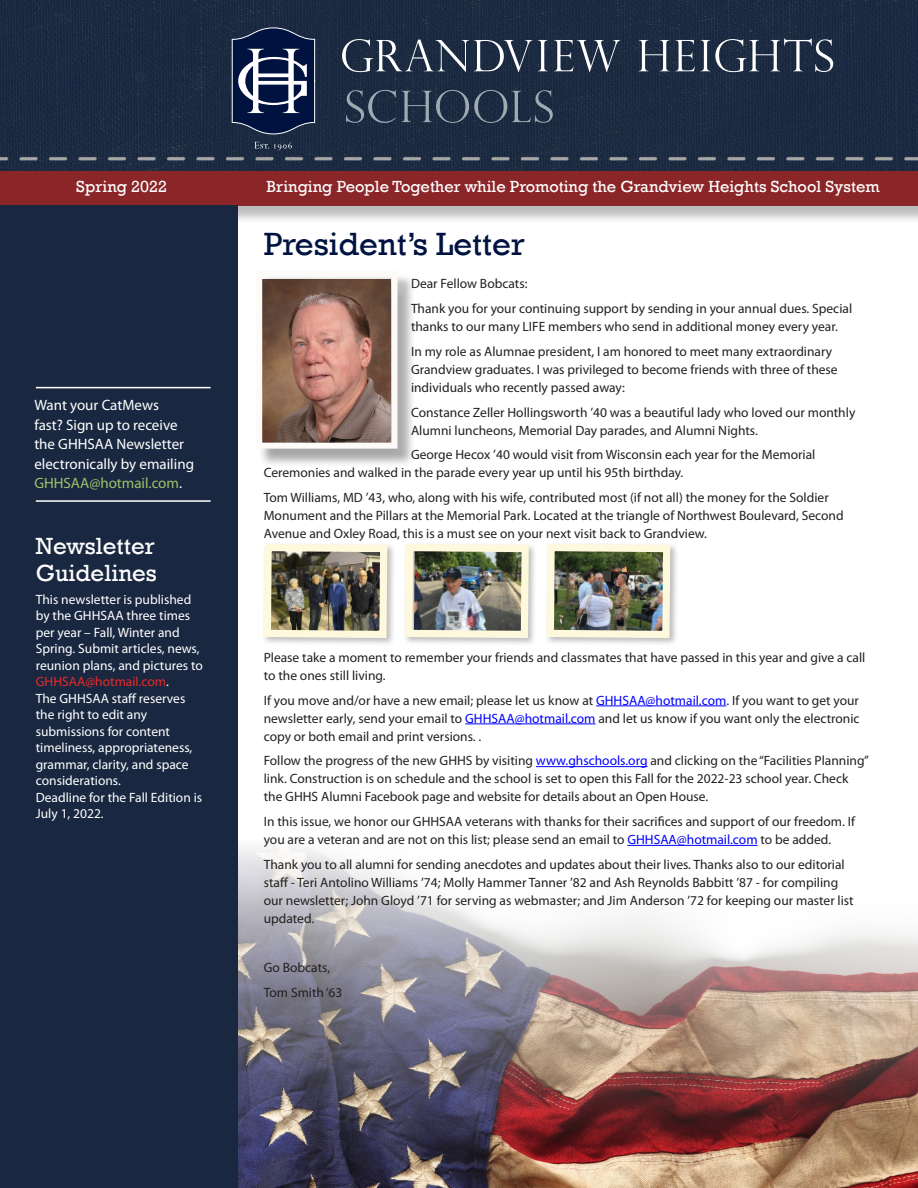
<style>
.page{position:relative;width:918px;height:1188px;background:#fff}
.page>*{position:absolute;margin:0;border:0;box-sizing:border-box;transform-origin:0 0}
.t1{font:33px "Rockwell";color:#001340}
.body_text_ghhsaa_9_1{font:24px "Rockwell";color:#fff}
.body_text_ghhsaa_9_1-2{font:16.5px "Rockwell";color:#fff}
.body_text_ghhsaa_9_1-3{font:15px/19.5px "Myriad Pro";color:#fff}
.body_text_ghhsaa_9_1-4{font:13.5px/18px "Myriad Pro";color:#231f20}
.body_text_ghhsaa_9_1-5{font:13.5px/16.5px "Myriad Pro";color:#fff}
.s1{color:#9fc269}
.s2{color:#e9292a}
.s3{color:#00f}
</style>
<div class="page">
<div style="left:258px;top:273px;width:158px;height:194px;background:#231f20;opacity:.4"></div>
<img style="left:263px;top:279px;width:128px;height:163px">
<div style="left:256px;top:271px;width:142px;height:178px;border:6px solid #fcfbf8"></div>
<img style="left:238px;top:844px;width:680px;height:344px">
<div style="left:0;top:173px;width:918px;height:51px;background:#231f20;opacity:.3"></div>
<div style="left:0;top:171px;width:918px;height:35px;background:#8a2528"></div>
<div style="left:0;top:205px;width:238px;height:983px;background:#192840"></div>
<hr style="left:36px;top:387px;width:175px;height:1px;background:#fff">
<hr style="left:36px;top:500px;width:175px;height:2px;background:#fff">
<div style="left:0;top:0;width:918px;height:171px;background:#1c2a41"></div>
<svg style="left:346px;top:90px;width:207px;height:33px;background:#344255"></svg>
<svg style="left:342px;top:38px;width:491px;height:34px;background:#445062"></svg>
<svg style="left:231px;top:27px;width:85px;height:108px;background:#384767"></svg>
<svg style="left:254px;top:142px;width:38px;height:8px"></svg>
<hr style="left:596px;top:706px;width:130px;height:1px;background:#00f">
<hr style="left:465px;top:724px;width:131px;height:1px;background:#00f">
<hr style="left:536px;top:766px;width:112px;height:1px;background:#00f">
<hr style="left:627px;top:845px;width:131px;height:1px;background:#00f">
<div style="left:262px;top:542px;width:134px;height:105px;background:#231f20;opacity:.3"></div>
<img style="left:262px;top:542px;width:129px;height:100px">
<div style="left:403px;top:542px;width:135px;height:105px;background:#231f20;opacity:.3"></div>
<img style="left:403px;top:542px;width:129px;height:100px">
<div style="left:545px;top:542px;width:134px;height:105px;background:#231f20;opacity:.3"></div>
<img style="left:545px;top:542px;width:129px;height:100px">
<p class="body_text_ghhsaa_9_1-2" style="left:76px;top:177px;width:92px">Spring 2022</p>
<p class="body_text_ghhsaa_9_1-3" style="left:34px;top:395px;width:161px">Want your CatMews<br>fast? Sign up to receive the GHHSAA Newsletter electronically by emailing<br><span class="s1">GHHSAA@hotmail.com</span>.</p>
<p class="body_text_ghhsaa_9_1" style="left:36px;top:532px;width:121px">Newsletter</p>
<p class="body_text_ghhsaa_9_1" style="left:36px;top:559px;width:123px">Guidelines</p>
<p class="body_text_ghhsaa_9_1-5" style="left:36px;top:591px;width:169px">This newsletter is published by the GHHSAA three times per year – Fall, Winter and<br>Spring. Submit articles, news, reunion plans, and pictures to<br><span class="s2">GHHSAA@hotmail.com</span>.<br>The GHHSAA staff reserves the right to edit any submissions for content timeliness, appropriateness, grammar, clarity, and space considerations.</p>
<p class="body_text_ghhsaa_9_1-5" style="left:36px;top:789px;width:168px">Deadline for the Fall Edition is<br>July 1, 2022.</p>
<p class="body_text_ghhsaa_9_1-2" style="left:267px;top:177px;width:615px">Bringing People Together while Promoting the Grandview Heights School System</p>
<p class="t1" style="left:264px;top:224px;width:263px">President’s Letter</p>
<p class="body_text_ghhsaa_9_1-4" style="left:411px;top:275px;width:118px">Dear Fellow Bobcats:</p>
<p class="body_text_ghhsaa_9_1-4" style="left:411px;top:299px;width:443px">Thank you for your continuing support by sending in your annual dues. Special thanks to our many LIFE members who send in additional money every year.</p>
<p class="body_text_ghhsaa_9_1-4" style="left:411px;top:342px;width:428px">In my role as Alumnae president, I am honored to meet many extraordinary<br>Grandview graduates. I was privileged to become friends with three of these individuals who recently passed away:</p>
<p class="body_text_ghhsaa_9_1-4" style="left:411px;top:403px;width:446px">Constance Zeller Hollingsworth ’40 was a beautiful lady who loved our monthly<br>Alumni luncheons, Memorial Day parades, and Alumni Nights.</p>
<p class="body_text_ghhsaa_9_1-4" style="left:264px;top:446px;width:553px;text-indent:147px">George Hecox ’40 would visit from Wisconsin each year for the Memorial<br>Ceremonies and walked in the parade every year up until his 95th birthday.</p>
<p class="body_text_ghhsaa_9_1-4" style="left:264px;top:488px;width:581px">Tom Williams, MD ’43, who, along with his wife, contributed most (if not all) the money for the Soldier<br>Monument and the Pillars at the Memorial Park. Located at the triangle of Northwest Boulevard, Second<br>Avenue and Oxley Road, this is a must see on your next visit back to Grandview.</p>
<p class="body_text_ghhsaa_9_1-4" style="left:264px;top:648px;width:603px">Please take a moment to remember your friends and classmates that have passed in this year and give a call to the ones still living.</p>
<p class="body_text_ghhsaa_9_1-4" style="left:264px;top:691px;width:597px;text-align:justify">If you move and/or have a new email; please let us know at <span class="s3">GHHSAA@hotmail.com</span>. If you want to get your newsletter early, send your email to <span class="s3">GHHSAA@hotmail.com</span> and let us know if you want only the electronic copy or both email and print versions. .</p>
<p class="body_text_ghhsaa_9_1-4" style="left:264px;top:752px;width:607px">Follow the progress of the new GHHS by visiting <span class="s3">www.ghschools.org</span> and clicking on the “Facilities Planning” link. Construction is on schedule and the school is set to open this Fall for the 2022-23 school year. Check the GHHS Alumni Facebook page and website for details about an Open House.</p>
<p class="body_text_ghhsaa_9_1-4" style="left:264px;top:812px;width:593px">In this issue, we honor our GHHSAA veterans with thanks for their sacrifices and support of our freedom. If you are a veteran and are not on this list; please send an email to <span class="s3">GHHSAA@hotmail.com</span> to be added.</p>
<p class="body_text_ghhsaa_9_1-4" style="left:264px;top:855px;width:592px">Thank you to all alumni for sending anecdotes and updates about their lives. Thanks also to our editorial staff - Teri Antolino Williams ’74; Molly Hammer Tanner ’82 and Ash Reynolds Babbitt ’87 - for compiling our newsletter; John Gloyd ’71 for serving as webmaster; and Jim Anderson ’72 for keeping our master list updated.</p>
<p class="body_text_ghhsaa_9_1-4" style="left:264px;top:959px;width:68px">Go Bobcats,</p>
<p class="body_text_ghhsaa_9_1-4" style="left:264px;top:983px;width:80px">Tom Smith ‘63</p>
</div>
